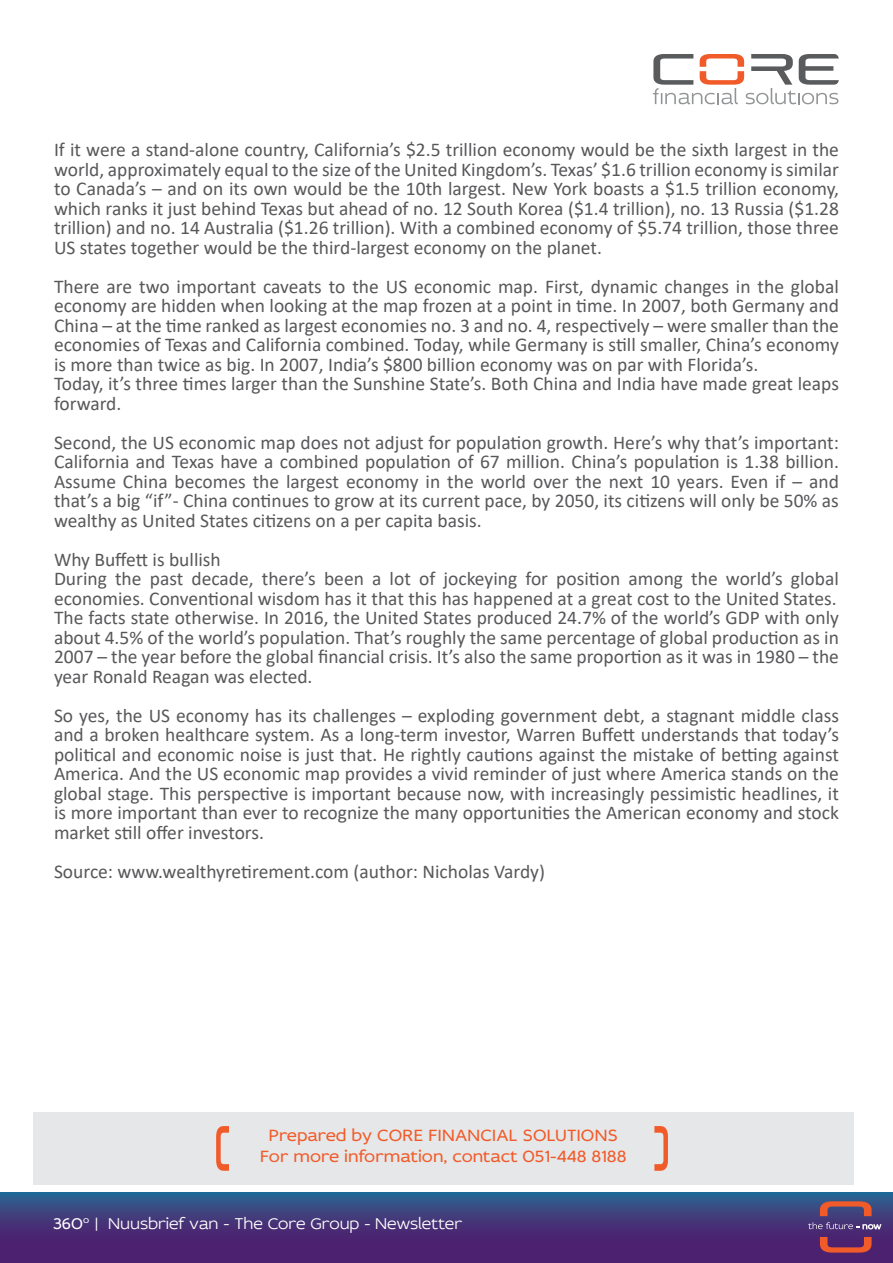
<style>
.page{position:relative;width:893px;height:1263px;background:#fff}
.page>*{position:absolute;margin:0;border:0;box-sizing:border-box;transform-origin:0 0}
.t1{font:19.5px/19.5px "Calibri";color:#58585b;text-align:justify}
.t2{font:17.25px/21px "Idealist Sans";color:#f15a29;text-align:center}
.t3{font:300 16.5px "Idealist Sans";color:#fff}
.s1{font-weight:400}
</style>
<div class="page">
<svg style="left:0;top:1193px;width:893px;height:70px;background:#423579"></svg>
<svg style="left:808px;top:1222px;width:73px;height:7px"></svg>
<svg style="left:820px;top:1201px;width:52px;height:15px"></svg>
<svg style="left:820px;top:1237px;width:52px;height:15px"></svg>
<svg style="left:653px;top:54px;width:186px;height:50px"></svg>
<div style="left:33px;top:1112px;width:821px;height:73px;background:#e6e7e8"></div>
<svg style="left:216px;top:1126px;width:13px;height:45px"></svg>
<svg style="left:654px;top:1126px;width:14px;height:45px"></svg>
<p class="t1" style="left:54px;top:139px;width:786px">If it were a stand-alone country, California’s $2.5 trillion economy would be the sixth largest in the world, approximately equal to the size of the United Kingdom’s. Texas’ $1.6 trillion economy is similar to Canada’s – and on its own would be the 10th largest. New York boasts a $1.5 trillion economy, which ranks it just behind Texas but ahead of no. 12 South Korea ($1.4 trillion), no. 13 Russia ($1.28 trillion) and no. 14 Australia ($1.26 trillion). With a combined economy of $5.74 trillion, those three US states together would be the third-largest economy on the planet.</p>
<p class="t1" style="left:54px;top:276px;width:786px;text-align:left">There are two important caveats to the US economic map. First, dynamic changes in the global economy are hidden when looking at the map frozen at a point in time. In 2007, both Germany and China – at the time ranked as largest economies no. 3 and no. 4, respectively – were smaller than the economies of Texas and California combined. Today, while Germany is still smaller, China’s economy is more than twice as big. In 2007, India’s $800 billion economy was on par with Florida’s.<br>Today, it’s three times larger than the Sunshine State’s. Both China and India have made great leaps forward.</p>
<p class="t1" style="left:54px;top:432px;width:786px">Second, the US economic map does not adjust for population growth. Here’s why that’s important:<br>California and Texas have a combined population of 67 million. China’s population is 1.38 billion.<br>Assume China becomes the largest economy in the world over the next 10 years. Even if – and that’s a big “if”- China continues to grow at its current pace, by 2050, its citizens will only be 50% as wealthy as United States citizens on a per capita basis.</p>
<p class="t1" style="left:54px;top:549px;width:786px;text-align:left">Why Buffett is bullish<br>During the past decade, there’s been a lot of jockeying for position among the world’s global economies. Conventional wisdom has it that this has happened at a great cost to the United States.<br>The facts state otherwise. In 2016, the United States produced 24.7% of the world’s GDP with only about 4.5% of the world’s population. That’s roughly the same percentage of global production as in 2007 – the year before the global financial crisis. It’s also the same proportion as it was in 1980 – the year Ronald Reagan was elected.</p>
<p class="t1" style="left:54px;top:705px;width:786px">So yes, the US economy has its challenges – exploding government debt, a stagnant middle class and a broken healthcare system. As a long-term investor, Warren Buffett understands that today’s political and economic noise is just that. He rightly cautions against the mistake of betting against America. And the US economic map provides a vivid reminder of just where America stands on the global stage. This perspective is important because now, with increasingly pessimistic headlines, it is more important than ever to recognize the many opportunities the American economy and stock market still offer investors.</p>
<p class="t1" style="left:54px;top:861px;width:492px">Source: www.wealthyretirement.com (author: Nicholas Vardy)</p>
<p class="t2" style="left:260px;top:1124px;width:368px">Prepared by CORE FINANCIAL SOLUTIONS<br>For more information, contact 051-448 8188</p>
<p class="t3" style="left:53px;top:1212px;width:411px"><span class="s1">360</span><sup>o</sup> | Nuusbrief van - The Core Group - Newsletter</p>
</div>
